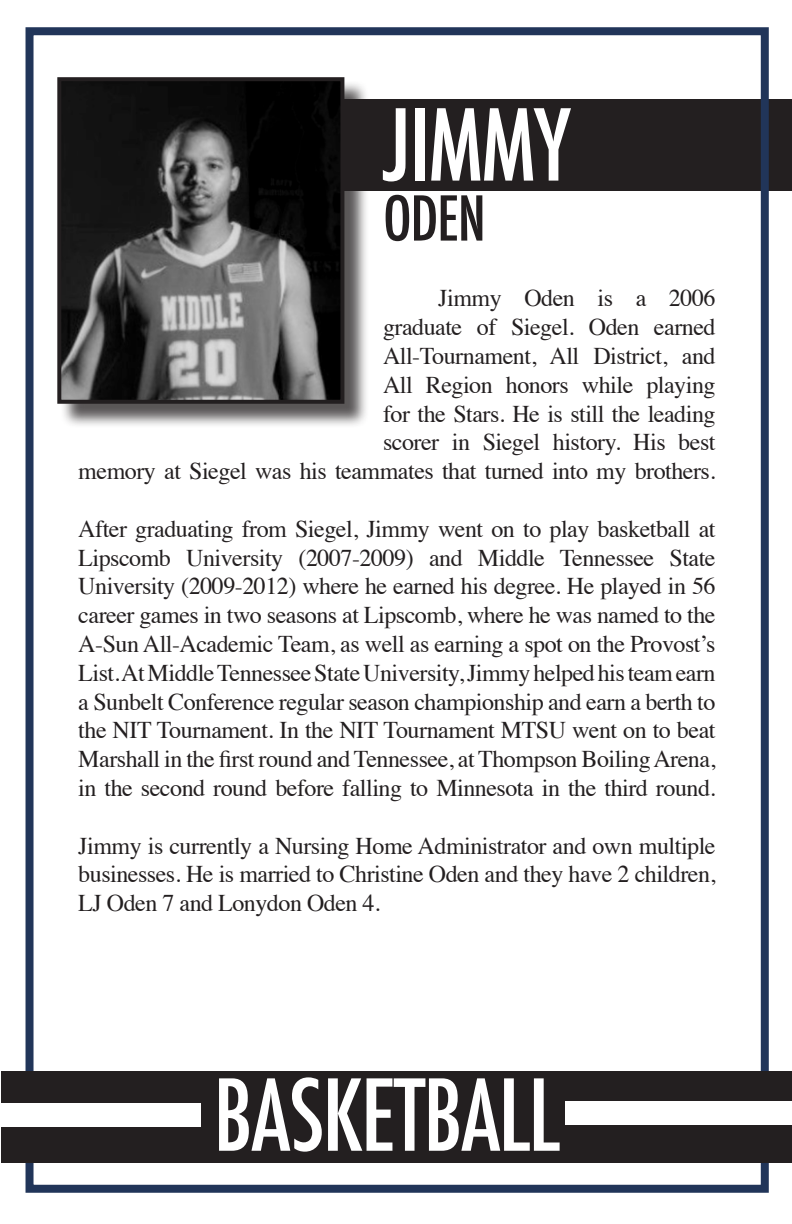
<style>
.page{position:relative;width:792px;height:1224px;background:#fff}
.page>*{position:absolute;margin:0;border:0;box-sizing:border-box;transform-origin:0 0}
.t1{font:500 condensed 96px "Futura";letter-spacing:-.02em;color:#fff}
.t2{font:500 condensed 60px "Futura";color:#231f20}
.t3{font:24px/28.8px "Times";letter-spacing:-.02em;color:#231f20;text-align:justify}
</style>
<div class="page">
<div style="left:224px;top:99px;width:568px;height:91px;background:#231f20"></div>
<div style="left:26px;top:27px;width:743px;height:1166px;border:8px solid #213559"></div>
<div style="left:60px;top:80px;width:309px;height:349px;background:#231f20;opacity:.75"></div>
<img style="left:62px;top:82px;width:277px;height:317px">
<div style="left:57px;top:77px;width:287px;height:327px;border:4px solid #231f20"></div>
<div style="left:1px;top:1071px;width:791px;height:92px;background:#231f20"></div>
<div style="left:566px;top:1101px;width:226px;height:24px;background:#fff"></div>
<div style="left:0;top:1103px;width:201px;height:24px;background:#fff"></div>
<p class="t1" style="left:383px;top:84px;width:189px">JIMMY</p>
<p class="t2" style="left:383px;top:180px;width:104px">ODEN</p>
<p class="t3" style="left:78px;top:282px;width:639px;text-align:right">Jimmy Oden is a 2006<br>graduate of Siegel. Oden earned<br>All-Tournament, All District, and<br>All Region honors while playing<br>for the Stars. He is still the leading<br>scorer in Siegel history. His best<br>memory at Siegel was his teammates that turned into my brothers.</p>
<p class="t3" style="left:78px;top:512px;width:639px">After graduating from Siegel, Jimmy went on to play basketball at Lipscomb University (2007-2009) and Middle Tennessee State University (2009-2012) where he earned his degree. He played in 56 career games in two seasons at Lipscomb, where he was named to the A-Sun All-Academic Team, as well as earning a spot on the Provost’s List. At Middle Tennessee State University, Jimmy helped his team earn a Sunbelt Conference regular season championship and earn a berth to the NIT Tournament. In the NIT Tournament MTSU went on to beat Marshall in the first round and Tennessee, at Thompson Boiling Arena, in the second round before falling to Minnesota in the third round.</p>
<p class="t3" style="left:78px;top:829px;width:639px">Jimmy is currently a Nursing Home Administrator and own multiple businesses. He is married to Christine Oden and they have 2 children, LJ Oden 7 and Lonydon Oden 4.</p>
<p class="t1" style="left:213px;top:1054px;width:348px">BASKETBALL</p>
</div>
